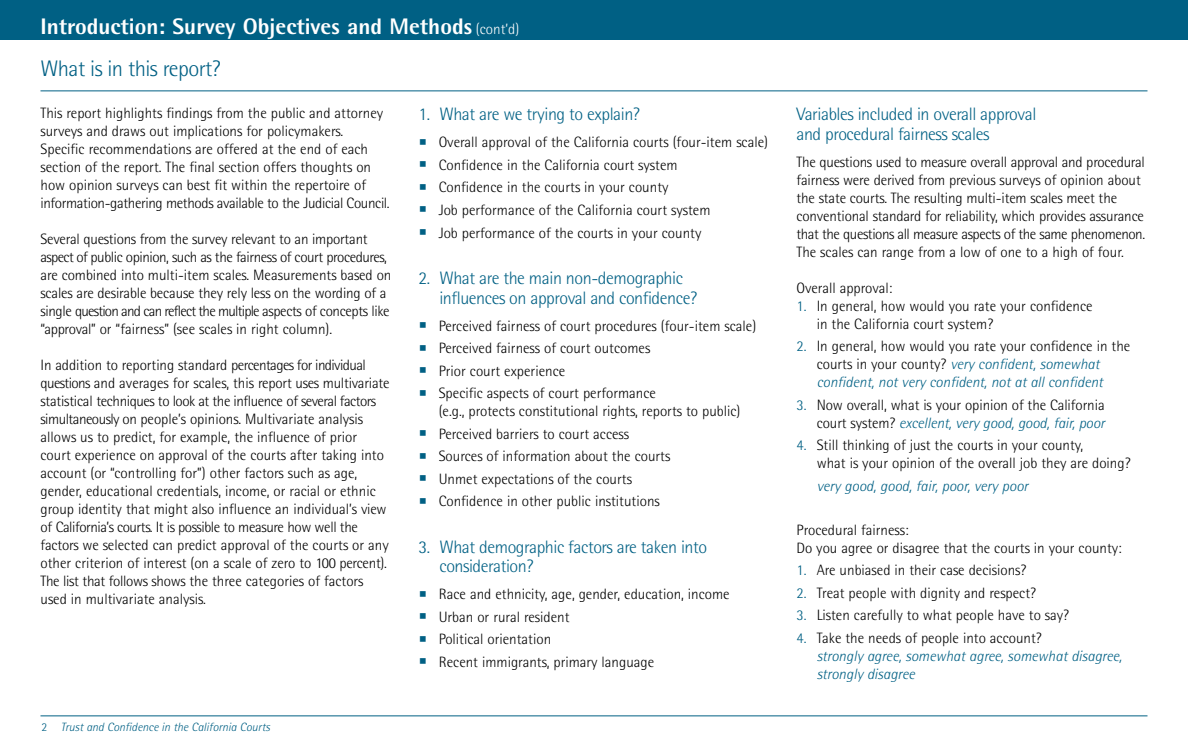
<style>
.page{position:relative;width:1188px;height:756px;background:#fff}
.page>*{position:absolute;margin:0;border:0;box-sizing:border-box;transform-origin:0 0}
.t1{font:800 22.5px/42.8px "Rotis Semi Sans";color:#fff}
.t2{font:300 18px/19.5px "Rotis Semi Sans";letter-spacing:-.025em;color:#006084}
.t3{font:300 15px/18px "Rotis Semi Sans";color:#000}
.t4{font:italic 300 15px/18px "Rotis Semi Sans";color:#006084}
.t5{font:italic 300 12px "Rotis Semi Sans";color:#006084}
.s1{font-weight:300;font-size:15px}
.s2{font-weight:300;color:#006084}
.s3{color:#006084}
.s4{font-style:normal}
.s5{font-style:normal;color:#000}
.s6{font-style:italic;color:#006084}
</style>
<div class="page">
<div style="left:0;top:0;width:1188px;height:40px;background:#006084"></div>
<hr style="left:40px;top:716px;width:1108px;height:1px;background:#006084">
<hr style="left:40px;top:91px;width:1108px;height:1px;background:#006084">
<h1 class="t1" style="left:40px;top:7px;width:480px">Introduction: Survey Objectives and Methods <span class="s1">(cont’d)<br></span><span class="s2">What is in this report?</span></h1>
<p class="t2" style="left:418px;top:106px;width:223px">1. What are we trying to explain?</p>
<p class="t3" style="left:418px;top:135px;width:351px"><span class="s3">▪</span> Overall approval of the California courts (four-item scale)</p>
<p class="t3" style="left:418px;top:157px;width:261px"><span class="s3">▪</span> Confidence in the California court system</p>
<p class="t3" style="left:418px;top:180px;width:252px"><span class="s3">▪</span> Confidence in the courts in your county</p>
<p class="t3" style="left:418px;top:202px;width:294px"><span class="s3">▪</span> Job performance of the California court system</p>
<p class="t3" style="left:418px;top:225px;width:284px"><span class="s3">▪</span> Job performance of the courts in your county</p>
<p class="t2" style="left:439px;top:270px;width:259px;text-indent:-21px">2. What are the main non-demographic influences on approval and confidence?</p>
<p class="t3" style="left:418px;top:318px;width:339px"><span class="s3">▪</span> Perceived fairness of court procedures (four-item scale)</p>
<p class="t3" style="left:418px;top:341px;width:233px"><span class="s3">▪</span> Perceived fairness of court outcomes</p>
<p class="t3" style="left:418px;top:363px;width:148px"><span class="s3">▪</span> Prior court experience</p>
<p class="t3" style="left:439px;top:386px;width:303px;text-indent:-20px"><span class="s3">▪</span> Specific aspects of court performance<br>(e.g., protects constitutional rights, reports to public)</p>
<p class="t3" style="left:418px;top:426px;width:212px"><span class="s3">▪</span> Perceived barriers to court access</p>
<p class="t3" style="left:418px;top:449px;width:253px"><span class="s3">▪</span> Sources of information about the courts</p>
<p class="t3" style="left:418px;top:471px;width:215px"><span class="s3">▪</span> Unmet expectations of the courts</p>
<p class="t3" style="left:418px;top:494px;width:243px"><span class="s3">▪</span> Confidence in other public institutions</p>
<p class="t2" style="left:439px;top:539px;width:269px;text-indent:-21px">3. What demographic factors are taken into consideration?</p>
<p class="t3" style="left:418px;top:587px;width:313px"><span class="s3">▪</span> Race and ethnicity, age, gender, education, income</p>
<p class="t3" style="left:418px;top:609px;width:153px"><span class="s3">▪</span> Urban or rural resident</p>
<p class="t3" style="left:418px;top:632px;width:134px"><span class="s3">▪</span> Political orientation</p>
<p class="t3" style="left:418px;top:654px;width:237px"><span class="s3">▪</span> Recent immigrants, primary language</p>
<p class="t3" style="left:40px;top:106px;width:351px">This report highlights findings from the public and attorney surveys and draws out implications for policymakers.<br>Specific recommendations are offered at the end of each section of the report. The final section offers thoughts on how opinion surveys can best fit within the repertoire of information-gathering methods available to the Judicial Council.</p>
<p class="t3" style="left:40px;top:232px;width:352px">Several questions from the survey relevant to an important aspect of public opinion, such as the fairness of court procedures, are combined into multi-item scales. Measurements based on scales are desirable because they rely less on the wording of a single question and can reflect the multiple aspects of concepts like “approval” or “fairness” (see scales in right column).</p>
<p class="t3" style="left:40px;top:358px;width:351px">In addition to reporting standard percentages for individual questions and averages for scales, this report uses multivariate statistical techniques to look at the influence of several factors simultaneously on people’s opinions. Multivariate analysis allows us to predict, for example, the influence of prior court experience on approval of the courts after taking into account (or “controlling for”) other factors such as age, gender, educational credentials, income, or racial or ethnic group identity that might also influence an individual’s view of California’s courts. It is possible to measure how well the factors we selected can predict approval of the courts or any other criterion of interest (on a scale of zero to 100 percent).<br>The list that follows shows the three categories of factors used in multivariate analysis.</p>
<p class="t5" style="left:42px;top:722px;width:230px"><span class="s4">2</span> Trust and Confidence in the California Courts</p>
<p class="t2" style="left:796px;top:106px;width:241px">Variables included in overall approval and procedural fairness scales</p>
<p class="t3" style="left:796px;top:154px;width:350px">The questions used to measure overall approval and procedural fairness were derived from previous surveys of opinion about the state courts. The resulting multi-item scales meet the conventional standard for reliability, which provides assurance that the questions all measure aspects of the same phenomenon.<br>The scales can range from a low of one to a high of four.</p>
<p class="t3" style="left:796px;top:280px;width:98px">Overall approval:</p>
<p class="t3" style="left:817px;top:298px;width:278px;text-indent:-20px"><span class="s3">1.</span> In general, how would you rate your confidence in the California court system?</p>
<p class="t4" style="left:817px;top:339px;width:315px;text-indent:-20px"><span class="s4">2.</span> <span class="s5">In general, how would you rate your confidence in the courts in your county?</span> very confident, somewhat confident, not very confident, not at all confident</p>
<p class="t3" style="left:796px;top:397px;width:310px;text-align:right"><span class="s3">3.</span> Now overall, what is your opinion of the California court system? <span class="s6">excellent, very good, good, fair, poor</span></p>
<p class="t3" style="left:817px;top:438px;width:315px;text-indent:-20px"><span class="s3">4.</span> Still thinking of just the courts in your county,<br>what is your opinion of the overall job they are doing?</p>
<p class="t4" style="left:817px;top:478px;width:213px">very good, good, fair, poor, very poor</p>
<p class="t3" style="left:796px;top:522px;width:327px">Procedural fairness:<br>Do you agree or disagree that the courts in your county:</p>
<p class="t3" style="left:796px;top:563px;width:231px"><span class="s3">1.</span> Are unbiased in their case decisions?</p>
<p class="t3" style="left:797px;top:585px;width:241px"><span class="s3">2.</span> Treat people with dignity and respect?</p>
<p class="t3" style="left:797px;top:608px;width:274px"><span class="s3">3.</span> Listen carefully to what people have to say?</p>
<p class="t4" style="left:817px;top:630px;width:307px;text-indent:-20px"><span class="s4">4.</span> <span class="s5">Take the needs of people into account?<br></span>strongly agree, somewhat agree, somewhat disagree, strongly disagree</p>
</div>
